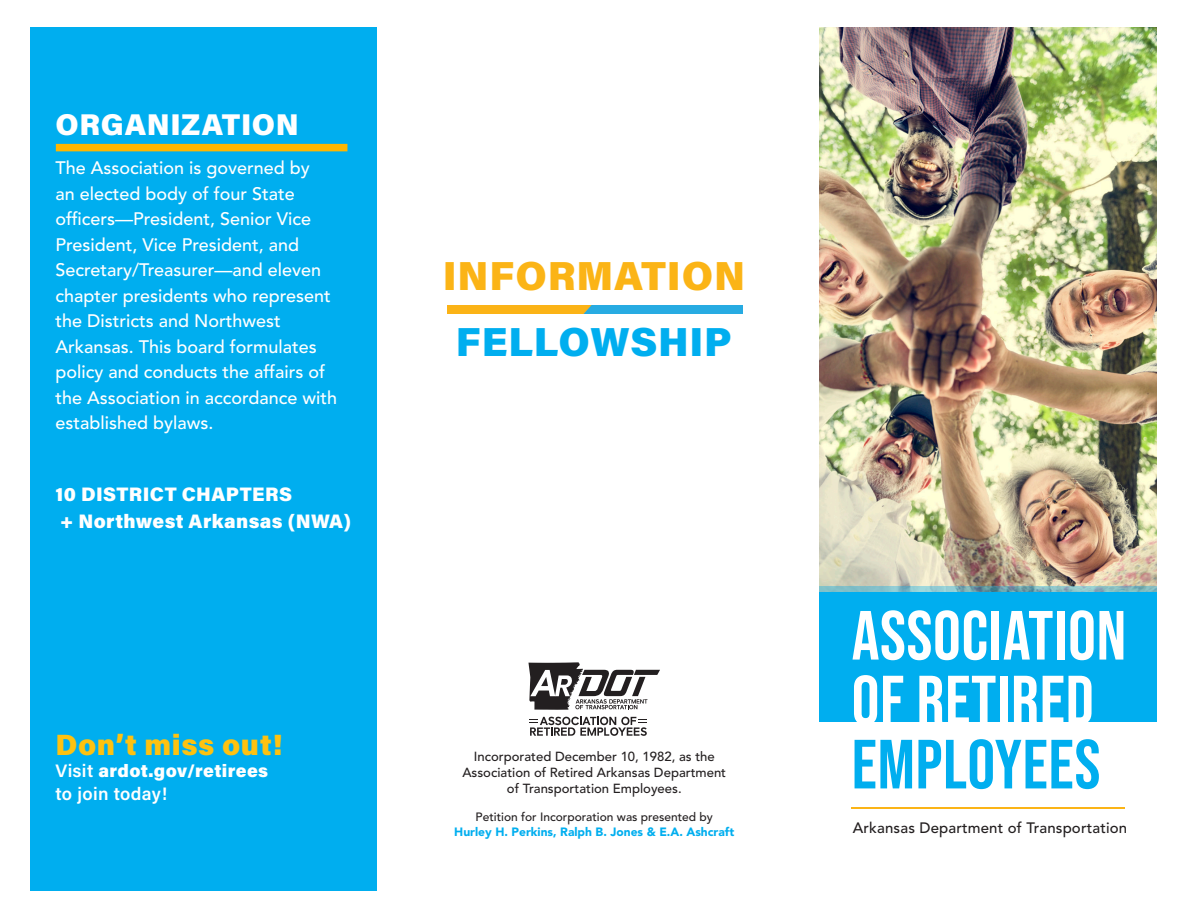
<style>
.page{position:relative;width:1188px;height:918px;background:#fff}
.page>*{position:absolute;margin:0;border:0;box-sizing:border-box;transform-origin:0 0}
.t1{font:69.45px/64.1px "Bebas Neue";letter-spacing:.01em;color:#fff}
.t2{font:900 40.5px "Acumin Pro";letter-spacing:.02em;color:#fbb416}
.t3{font:900 40.5px "Acumin Pro";letter-spacing:.02em;color:#00aeef}
.t4{font:900 30px "Acumin Pro";letter-spacing:.02em;color:#fff}
.t5{font:900 29.25px "Acumin Pro";letter-spacing:.02em;color:#fec210}
.t6{font:900 19.5px "Acumin Pro";letter-spacing:.02em;color:#fff}
.t7{font:500 18px/25.5px "Avenir LT Std";color:#fff}
.t8{font:900 18px "Acumin Pro";letter-spacing:.02em;color:#fff}
.t9{font:600 18px "Acumin Pro";letter-spacing:.015em;color:#fff}
.t10{font:500 15px "Avenir LT Std";letter-spacing:.01em;color:#231f20}
.t11{font:500 13.2px/16px "Avenir LT Std";color:#231f20;text-align:center}
.t12{font:900 12px "Avenir LT Std";color:#00aeef}
.t13{font:500 12px "Avenir LT Std";color:#231f20}
.s1{font-weight:600}
.s2{color:#00aeef}
</style>
<div class="page">
<div style="left:30px;top:27px;width:346px;height:864px;background:#00aeef"></div>
<img style="left:819px;top:27px;width:337px;height:559px">
<div style="left:819px;top:592px;width:337px;height:130px;background:#00aeef"></div>
<svg style="left:819px;top:586px;width:337px;height:6px;background:#80b6be"></svg>
<hr style="left:852px;top:808px;width:273px;height:1px;background:#fbb416">
<div style="left:56px;top:144px;width:291px;height:7px;background:#ffb600"></div>
<svg style="left:528px;top:662px;width:132px;height:48px"></svg>
<svg style="left:530px;top:717px;width:117px;height:19px"></svg>
<img style="left:447px;top:305px;width:295px;height:9px">
<p class="t4" style="left:56px;top:103px;width:245px">ORGANIZATION</p>
<p class="t7" style="left:56px;top:156px;width:283px">The Association is governed by<br>an elected body of four State officers—President, Senior Vice<br>President, Vice President, and<br>Secretary/Treasurer—and eleven chapter presidents who represent the Districts and Northwest<br>Arkansas. This board formulates policy and conducts the affairs of the Association in accordance with established bylaws.</p>
<p class="t6" style="left:56px;top:480px;width:238px">10 DISTRICT CHAPTERS</p>
<p class="t6" style="left:60px;top:507px;width:292px">+ Northwest Arkansas (NWA)</p>
<p class="t5" style="left:56px;top:724px;width:229px">Don’t miss out!</p>
<p class="t8" style="left:56px;top:758px;width:214px"><span class="s1">Visit</span> ardot.gov/retirees</p>
<p class="t9" style="left:56px;top:781px;width:113px">to join today!</p>
<p class="t2" style="left:443px;top:247px;width:304px">INFORMATION</p>
<p class="t3" style="left:456px;top:313px;width:278px">FELLOWSHIP</p>
<p class="t11" style="left:462px;top:749px;width:265px">Incorporated December 10, 1982, as the<br>Association of Retired Arkansas Department of Transportation Employees.</p>
<p class="t13" style="left:476px;top:810px;width:239px">Petition for Incorporation was presented by</p>
<p class="t12" style="left:454px;top:825px;width:281px">Hurley H. Perkins, Ralph B. Jones &amp; E.A. Ashcraft</p>
<p class="t1" style="left:852px;top:603px;width:276px">ASSOCIATION</p>
<p class="t1" style="left:852px;top:668px;width:250px">OF RETIRED<br><span class="s2">EMPLOYEES</span></p>
<p class="t10" style="left:853px;top:819px;width:276px">Arkansas Department of Transportation</p>
</div>
